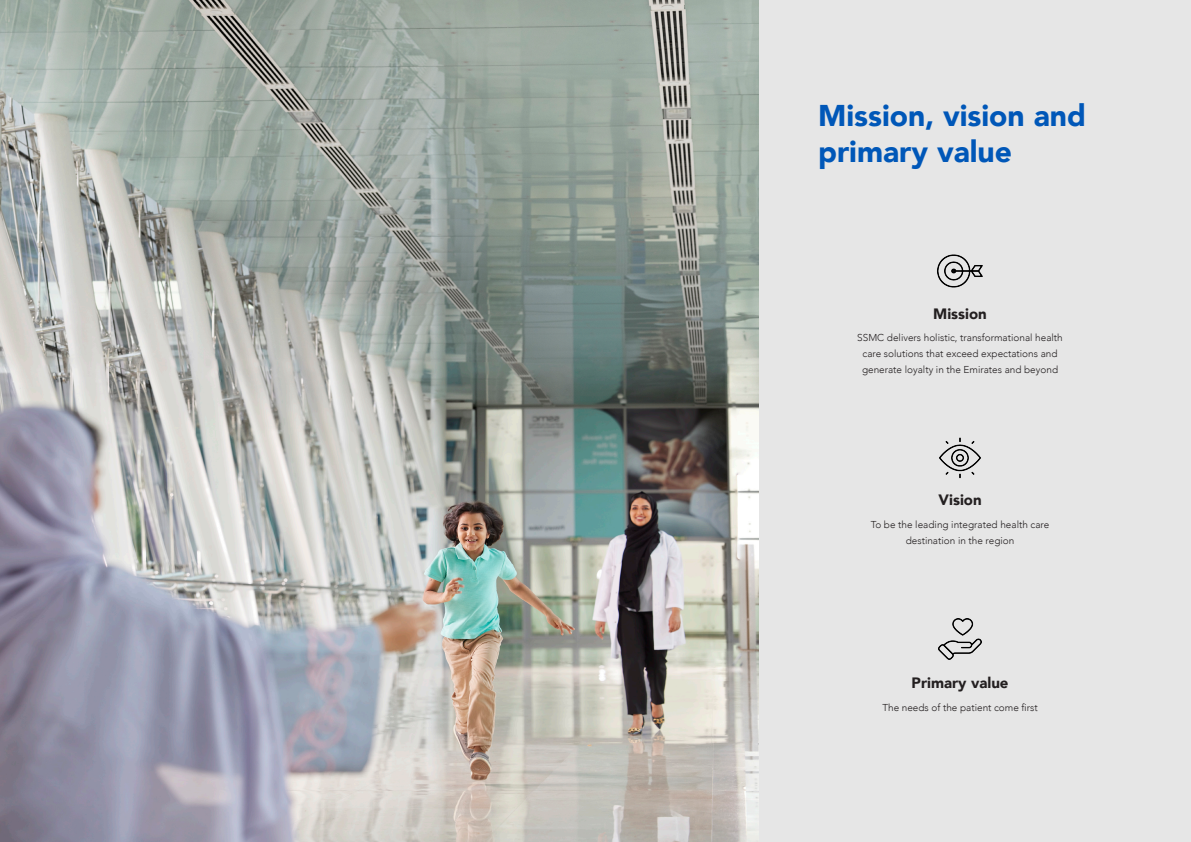
<style>
.page{position:relative;width:1191px;height:842px;background:#fff}
.page>*{position:absolute;margin:0;border:0;box-sizing:border-box;transform-origin:0 0}
.t1{font:900 30px/36px "Avenir";color:#0057b8}
.Sec_white_headline{font:900 15px "Avenir";color:#231f20}
.white_Pharagraph{font:300 10px/16px "Avenir";color:#231f20;text-align:center}
</style>
<div class="page">
<img style="left:0;top:0;width:760px;height:842px">
<div style="left:760px;top:1px;width:431px;height:841px;background:#e6e6e6"></div>
<img style="left:937px;top:254px;width:46px;height:34px">
<img style="left:939px;top:437px;width:42px;height:42px">
<img style="left:938px;top:618px;width:44px;height:42px">
<p class="t1" style="left:818px;top:97px;width:269px">Mission, vision and primary value</p>
<p class="Sec_white_headline" style="left:933px;top:301px;width:55px">Mission</p>
<p class="white_Pharagraph" style="left:857px;top:330px;width:207px">SSMC delivers holistic, transformational health care solutions that exceed expectations and generate loyalty in the Emirates and beyond</p>
<p class="Sec_white_headline" style="left:938px;top:487px;width:45px">Vision</p>
<p class="white_Pharagraph" style="left:870px;top:516px;width:180px">To be the leading integrated health care destination in the region</p>
<p class="Sec_white_headline" style="left:911px;top:670px;width:98px">Primary value</p>
<p class="white_Pharagraph" style="left:882px;top:699px;width:157px">The needs of the patient come first</p>
</div>
